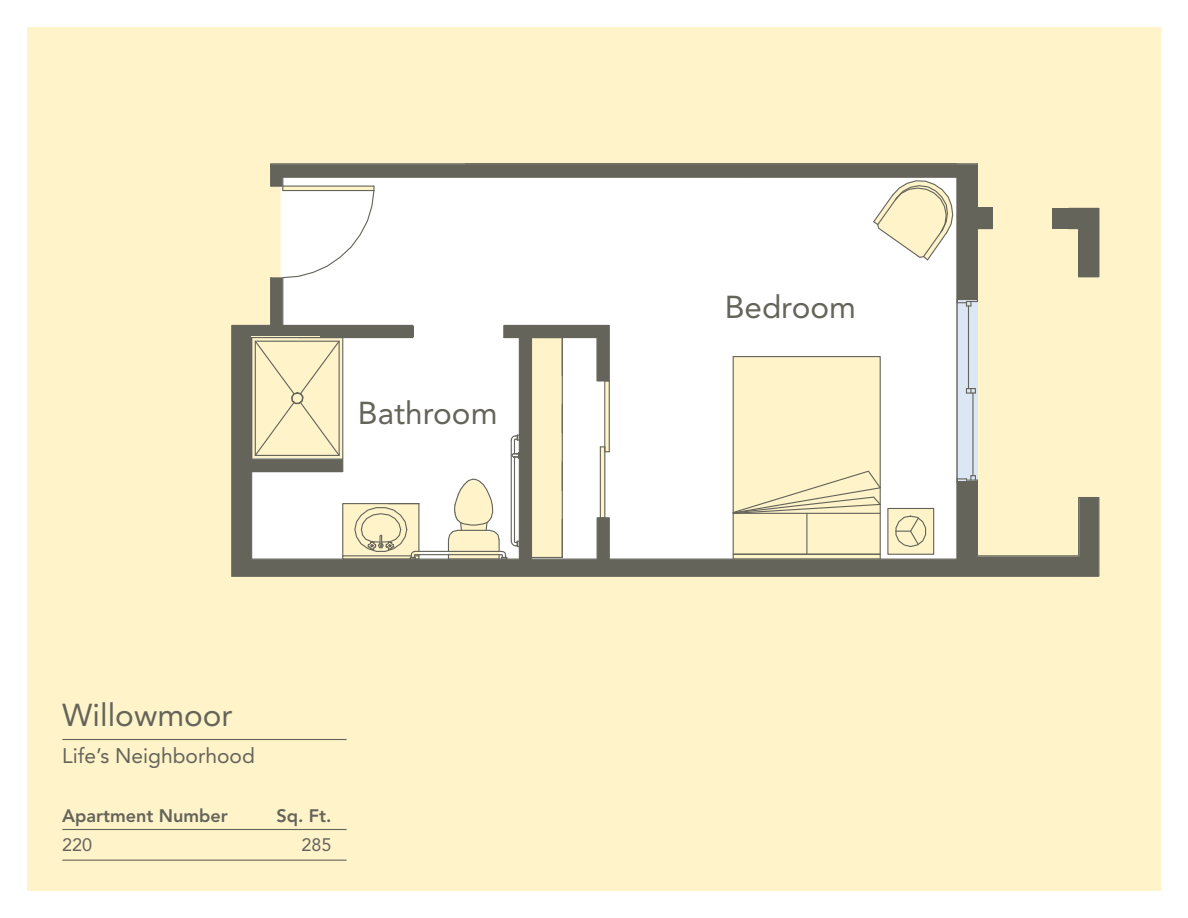
<style>
.page{position:relative;width:1188px;height:918px;background:#fff}
.page>*{position:absolute;margin:0;border:0;box-sizing:border-box;transform-origin:0 0}
.t1{font:31.5px "Avenir";color:#64645a}
.t2{font:21px "Avenir";color:#64645a}
.t3{font:800 18px "Avenir";color:#64645a}
.t4{font:18px "Avenir";color:#64645a}
</style>
<div class="page">
<div style="left:27px;top:27px;width:1134px;height:864px;background:#fff3ca"></div>
<svg style="left:270px;top:164px;width:829px;height:412px;fill:#fff"></svg>
<div style="left:600px;top:446px;width:5px;height:71px;background:#fff3ca"></div>
<svg style="left:606px;top:382px;width:3px;height:64px"></svg>
<div style="left:532px;top:338px;width:31px;height:219px;background:#fff3ca"></div>
<div style="left:888px;top:509px;width:46px;height:45px;background:#fff3ca"></div>
<div style="left:957px;top:300px;width:20px;height:181px;background:#dbe7f4"></div>
<hr style="left:977px;top:164px;width:1px;height:44px;background:#64645a">
<hr style="left:957px;top:482px;width:1px;height:77px;background:#64645a">
<hr style="left:609px;top:559px;width:348px;height:1px;background:#64645a">
<hr style="left:532px;top:559px;width:65px;height:1px;background:#64645a">
<hr style="left:252px;top:559px;width:267px;height:1px;background:#64645a">
<div style="left:1068px;top:208px;width:11px;height:21px;border:1px solid #64645a"></div>
<hr style="left:977px;top:555px;width:102px;height:1px;background:#64645a">
<hr style="left:232px;top:576px;width:847px;height:1px;background:#64645a">
<hr style="left:957px;top:299px;width:1px;height:183px;background:#64645a">
<div style="left:1078px;top:208px;width:21px;height:69px;border:1px solid #64645a"></div>
<div style="left:1078px;top:497px;width:21px;height:80px;border:1px solid #64645a"></div>
<hr style="left:282px;top:278px;width:1px;height:47px;background:#64645a">
<hr style="left:270px;top:278px;width:1px;height:47px;background:#64645a">
<svg style="left:270px;top:164px;width:1px;height:22px"></svg>
<hr style="left:531px;top:338px;width:1px;height:221px;background:#64645a">
<hr style="left:519px;top:338px;width:1px;height:221px;background:#64645a">
<svg style="left:956px;top:475px;width:23px;height:82px;background:#717167"></svg>
<svg style="left:966px;top:388px;width:10px;height:6px"></svg>
<hr style="left:968px;top:306px;width:1px;height:83px;background:#64645a">
<hr style="left:972px;top:393px;width:2px;height:83px;background:#64645a">
<hr style="left:283px;top:177px;width:461px;height:1px;background:#64645a">
<svg style="left:282px;top:177px;width:93px;height:102px;background:#f7f7f5"></svg>
<div style="left:597px;top:517px;width:13px;height:43px;border:1px solid #64645a"></div>
<div style="left:531px;top:325px;width:67px;height:13px;border:1px solid #64645a"></div>
<div style="left:503px;top:325px;width:29px;height:13px;border:1px solid #64645a"></div>
<hr style="left:744px;top:177px;width:213px;height:1px;background:#64645a">
<svg style="left:895px;top:515px;width:32px;height:32px"></svg>
<div style="left:887px;top:508px;width:47px;height:47px;border:1px solid #64645a"></div>
<svg style="left:732px;top:355px;width:150px;height:205px"></svg>
<hr style="left:733px;top:554px;width:147px;height:1px;background:#64645a">
<hr style="left:733px;top:357px;width:1px;height:202px;background:#64645a">
<svg style="left:872px;top:176px;width:122px;height:131px"></svg>
<svg style="left:596px;top:324px;width:14px;height:58px"></svg>
<hr style="left:600px;top:447px;width:1px;height:71px;background:#64645a">
<hr style="left:604px;top:381px;width:1px;height:137px;background:#64645a">
<svg style="left:600px;top:446px;width:9px;height:6px"></svg>
<hr style="left:609px;top:381px;width:1px;height:71px;background:#64645a">
<svg style="left:531px;top:336px;width:32px;height:41px"></svg>
<hr style="left:532px;top:557px;width:30px;height:1px;background:#64645a">
<hr style="left:562px;top:338px;width:1px;height:219px;background:#64645a">
<hr style="left:415px;top:551px;width:87px;height:1px;background:#64645a">
<hr style="left:415px;top:554px;width:87px;height:1px;background:#64645a">
<hr style="left:511px;top:440px;width:1px;height:101px;background:#64645a">
<hr style="left:514px;top:457px;width:1px;height:84px;background:#64645a">
<svg style="left:447px;top:478px;width:73px;height:82px"></svg>
<svg style="left:510px;top:435px;width:9px;height:24px"></svg>
<svg style="left:231px;top:324px;width:189px;height:253px"></svg>
<hr style="left:271px;top:163px;width:706px;height:1px;background:#64645a">
<div style="left:320px;top:326px;width:93px;height:10px;background:#64645a"></div>
<hr style="left:62px;top:860px;width:285px;height:1px;background:#64645a">
<hr style="left:62px;top:739px;width:285px;height:1px;background:#64645a">
<hr style="left:62px;top:829px;width:285px;height:1px;background:#64645a">
<p class="t1" style="left:358px;top:395px;width:141px">Bathroom</p>
<p class="t1" style="left:62px;top:697px;width:172px">Willowmoor</p>
<p class="t2" style="left:62px;top:744px;width:194px">Life’s Neighborhood</p>
<p class="t3" style="left:62px;top:805px;width:167px">Apartment Number</p>
<p class="t3" style="left:277px;top:805px;width:56px">Sq. Ft.</p>
<p class="t4" style="left:62px;top:834px;width:32px">220</p>
<p class="t4" style="left:302px;top:834px;width:32px">285</p>
<p class="t1" style="left:725px;top:289px;width:133px">Bedroom</p>
</div>
